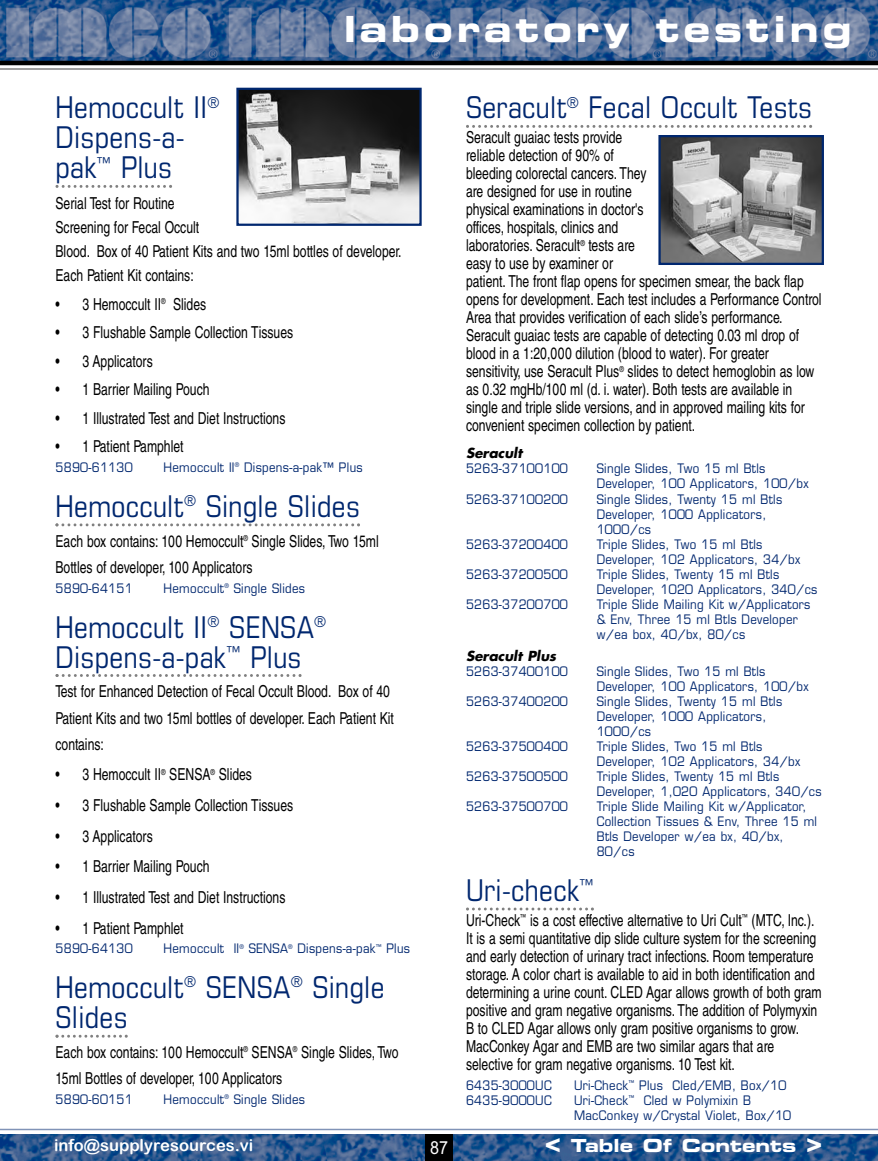
<style>
.page{position:relative;width:878px;height:1161px;background:#fff}
.page>*{position:absolute;margin:0;border:0;box-sizing:border-box;transform-origin:0 0}
.t1{font:36px "Eurostile Bold Extended Two";letter-spacing:.1em;color:#fff}
.t2{font:condensed 30px/30px "Eurostile";letter-spacing:.01em;color:#00276f}
.t3{font:18px "Eurostile Bold Extended Two";color:#fff}
.t4{font:18px "Arial";color:#fff;scale:.9 1}
.t5{font:condensed 16.5px/18px "Helvetica";color:#000;scale:.9 1}
.t6{font:16.5px "Arial Rounded MT Bold";color:#fff}
.t7{font:italic 700 13.5px "Futura";color:#000}
.t8{font:12.75px/15px "Eurostile";letter-spacing:.03em;color:#00276f;scale:.9 1}
.s1{font-size:27px}
</style>
<div class="page">
<img style="left:0;top:0;width:878px;height:61px">
<img style="left:0;top:1134px;width:878px;height:27px">
<div style="left:425px;top:1134px;width:27px;height:27px;background:#000"></div>
<hr style="left:0;top:61px;width:878px;height:4px;background:#000">
<hr style="left:0;top:68px;width:878px;height:2px;background:#808080">
<hr style="left:0;top:1129px;width:878px;height:1px;background:#8093b7">
<svg style="left:56px;top:185px;width:116px;height:3px"></svg>
<svg style="left:56px;top:523px;width:304px;height:3px"></svg>
<svg style="left:56px;top:674px;width:245px;height:3px"></svg>
<svg style="left:56px;top:1035px;width:72px;height:3px"></svg>
<svg style="left:466px;top:125px;width:346px;height:3px"></svg>
<svg style="left:466px;top:908px;width:128px;height:3px"></svg>
<img style="left:661px;top:138px;width:160px;height:124px">
<div style="left:658px;top:135px;width:166px;height:130px;border:2px solid #00276f"></div>
<img style="left:239px;top:91px;width:179px;height:132px">
<div style="left:236px;top:88px;width:185px;height:138px;border:2px solid #00276f"></div>
<p class="t1" style="left:344px;top:16px;width:509px">laboratory testing</p>
<p class="t2" style="left:56px;top:95px;width:165px">Hemoccult II<sup>®<br></sup>Dispens-a&shy;pak<sup>™</sup> Plus</p>
<p class="t5" style="left:56px;top:193px;width:386px;line-height:24px">Serial Test for Routine<br>Screening for Fecal Occult<br>Blood. Box of 40 Patient Kits and two 15ml bottles of developer.<br>Each Patient Kit contains:</p>
<p class="t5" style="left:56px;top:297px;width:169px">• 3 Hemoccult II<sup>®</sup> Slides</p>
<p class="t5" style="left:56px;top:325px;width:265px">• 3 Flushable Sample Collection Tissues</p>
<p class="t5" style="left:56px;top:354px;width:110px">• 3 Applicators</p>
<p class="t5" style="left:56px;top:382px;width:173px">• 1 Barrier Mailing Pouch</p>
<p class="t5" style="left:56px;top:411px;width:257px">• 1 Illustrated Test and Diet Instructions</p>
<p class="t5" style="left:56px;top:439px;width:144px">• 1 Patient Pamphlet</p>
<p class="t8" style="left:56px;top:461px;width:87px">5890-61130</p>
<p class="t8" style="left:163px;top:461px;width:223px">Hemoccult II<sup>®</sup> Dispens-a-pak™ Plus</p>
<p class="t2" style="left:56px;top:494px;width:306px">Hemoccult<sup>®</sup> Single Slides</p>
<p class="t5" style="left:55px;top:530px;width:361px;line-height:26.1px">Each box contains: 100 Hemoccult<sup>®</sup> Single Slides, Two 15ml<br>Bottles of developer, 100 Applicators</p>
<p class="t8" style="left:56px;top:582px;width:87px">5890-64151</p>
<p class="t8" style="left:163px;top:582px;width:159px">Hemoccult<sup>®</sup> Single Slides</p>
<p class="t2" style="left:56px;top:614px;width:272px">Hemoccult II<sup>®</sup> SENSA<sup>®<br></sup>Dispens-a-pak<sup>™</sup> Plus</p>
<p class="t5" style="left:56px;top:680px;width:377px;line-height:26.1px">Test for Enhanced Detection of Fecal Occult Blood. Box of 40<br>Patient Kits and two 15ml bottles of developer. Each Patient Kit contains:</p>
<p class="t5" style="left:56px;top:767px;width:220px">• 3 Hemoccult II<sup>®</sup> SENSA<sup>®</sup> Slides</p>
<p class="t5" style="left:55px;top:798px;width:265px">• 3 Flushable Sample Collection Tissues</p>
<p class="t5" style="left:55px;top:829px;width:110px">• 3 Applicators</p>
<p class="t5" style="left:55px;top:859px;width:173px">• 1 Barrier Mailing Pouch</p>
<p class="t5" style="left:55px;top:890px;width:257px">• 1 Illustrated Test and Diet Instructions</p>
<p class="t5" style="left:55px;top:920px;width:144px">• 1 Patient Pamphlet</p>
<p class="t8" style="left:56px;top:942px;width:87px">5890-64130</p>
<p class="t8" style="left:163px;top:942px;width:275px">Hemoccult II<sup>®</sup> SENSA<sup>®</sup> Dispens-a-pak<sup>™</sup> Plus</p>
<p class="t2" style="left:56px;top:975px;width:330px">Hemoccult<sup>®</sup> SENSA<sup>®</sup> Single<br>Slides</p>
<p class="t5" style="left:56px;top:1041px;width:382px;line-height:26.1px">Each box contains: 100 Hemoccult<sup>®</sup> SENSA<sup>®</sup> Single Slides, Two<br>15ml Bottles of developer, 100 Applicators</p>
<p class="t8" style="left:56px;top:1093px;width:87px">5890-60151</p>
<p class="t8" style="left:163px;top:1093px;width:159px">Hemoccult<sup>®</sup> Single Slides</p>
<p class="t6" style="left:54px;top:1135px;width:201px">info@supplyresources.vi</p>
<p class="t4" style="left:430px;top:1141px;width:22px">87</p>
<p class="t2" style="left:466px;top:95px;width:347px">Seracult<sup>®</sup> Fecal Occult Tests</p>
<p class="t5" style="left:466px;top:130px;width:396px">Seracult guaiac tests provide<br>reliable detection of 90% of<br>bleeding colorectal cancers. They<br>are designed for use in routine<br>physical examinations in doctor's<br>offices, hospitals, clinics and<br>laboratories. Seracult<sup>®</sup> tests are<br>easy to use by examiner or<br>patient. The front flap opens for specimen smear, the back flap opens for development. Each test includes a Performance Control Area that provides verification of each slide’s performance.<br>Seracult guaiac tests are capable of detecting 0.03 ml drop of blood in a 1:20,000 dilution (blood to water). For greater sensitivity, use Seracult Plus<sup>®</sup> slides to detect hemoglobin as low as 0.32 mgHb/100 ml (d. i. water). Both tests are available in single and triple slide versions, and in approved mailing kits for convenient specimen collection by patient.</p>
<p class="t7" style="left:466px;top:447px;width:58px">Seracult</p>
<p class="t8" style="left:466px;top:463px;width:115px">5263-37100100</p>
<p class="t8" style="left:596px;top:463px;width:237px">Single Slides, Two 15 ml Btls<br>Developer, 100 Applicators, 100/bx</p>
<p class="t8" style="left:466px;top:493px;width:115px">5263-37100200</p>
<p class="t8" style="left:596px;top:493px;width:207px">Single Slides, Twenty 15 ml Btls<br>Developer, 1000 Applicators,<br>1000/cs</p>
<p class="t8" style="left:466px;top:538px;width:115px">5263-37200400</p>
<p class="t8" style="left:596px;top:538px;width:228px">Triple Slides, Two 15 ml Btls<br>Developer, 102 Applicators, 34/bx</p>
<p class="t8" style="left:466px;top:568px;width:115px">5263-37200500</p>
<p class="t8" style="left:596px;top:568px;width:247px">Triple Slides, Twenty 15 ml Btls<br>Developer, 1020 Applicators, 340/cs</p>
<p class="t8" style="left:466px;top:598px;width:115px">5263-37200700</p>
<p class="t8" style="left:596px;top:598px;width:239px">Triple Slide Mailing Kit w/Applicators &amp; Env, Three 15 ml Btls Developer w/ea box, 40/bx, 80/cs</p>
<p class="t7" style="left:466px;top:650px;width:92px">Seracult Plus</p>
<p class="t8" style="left:466px;top:665px;width:115px">5263-37400100</p>
<p class="t8" style="left:596px;top:665px;width:237px">Single Slides, Two 15 ml Btls<br>Developer, 100 Applicators, 100/bx</p>
<p class="t8" style="left:466px;top:695px;width:115px">5263-37400200</p>
<p class="t8" style="left:596px;top:695px;width:207px">Single Slides, Twenty 15 ml Btls<br>Developer, 1000 Applicators,<br>1000/cs</p>
<p class="t8" style="left:466px;top:740px;width:115px">5263-37500400</p>
<p class="t8" style="left:596px;top:740px;width:228px">Triple Slides, Two 15 ml Btls<br>Developer, 102 Applicators, 34/bx</p>
<p class="t8" style="left:466px;top:770px;width:115px">5263-37500500</p>
<p class="t8" style="left:596px;top:770px;width:251px">Triple Slides, Twenty 15 ml Btls<br>Developer, 1,020 Applicators, 340/cs</p>
<p class="t8" style="left:466px;top:800px;width:115px">5263-37500700</p>
<p class="t8" style="left:596px;top:800px;width:246px">Triple Slide Mailing Kit w/Applicator,<br>Collection Tissues &amp; Env, Three 15 ml<br>Btls Developer w/ea bx, 40/bx,<br>80/cs</p>
<p class="t2" style="left:466px;top:878px;width:129px">Uri-check<sup>™</sup></p>
<p class="t5" style="left:466px;top:913px;width:397px">Uri-Check<sup>™</sup> is a cost effective alternative to Uri Cult<sup>™</sup> (MTC, Inc.).<br>It is a semi quantitative dip slide culture system for the screening and early detection of urinary tract infections. Room temperature storage. A color chart is available to aid in both identification and determining a urine count. CLED Agar allows growth of both gram positive and gram negative organisms. The addition of Polymyxin B to CLED Agar allows only gram positive organisms to grow.<br>MacConkey Agar and EMB are two similar agars that are selective for gram negative organisms. 10 Test kit.</p>
<p class="t8" style="left:466px;top:1079px;width:97px">6435-3000UC</p>
<p class="t8" style="left:574px;top:1079px;width:237px">Uri-Check<sup>™</sup> Plus Cled/EMB, Box/10</p>
<p class="t8" style="left:466px;top:1094px;width:97px">6435-9000UC</p>
<p class="t8" style="left:574px;top:1094px;width:243px">Uri-Check<sup>™</sup> Cled w Polymixin B<br>MacConkey w/Crystal Violet, Box/10</p>
<p class="t3" style="left:544px;top:1139px;width:279px"><span class="s1">&lt;</span> Table Of Contents <span class="s1">&gt;</span></p>
</div>
